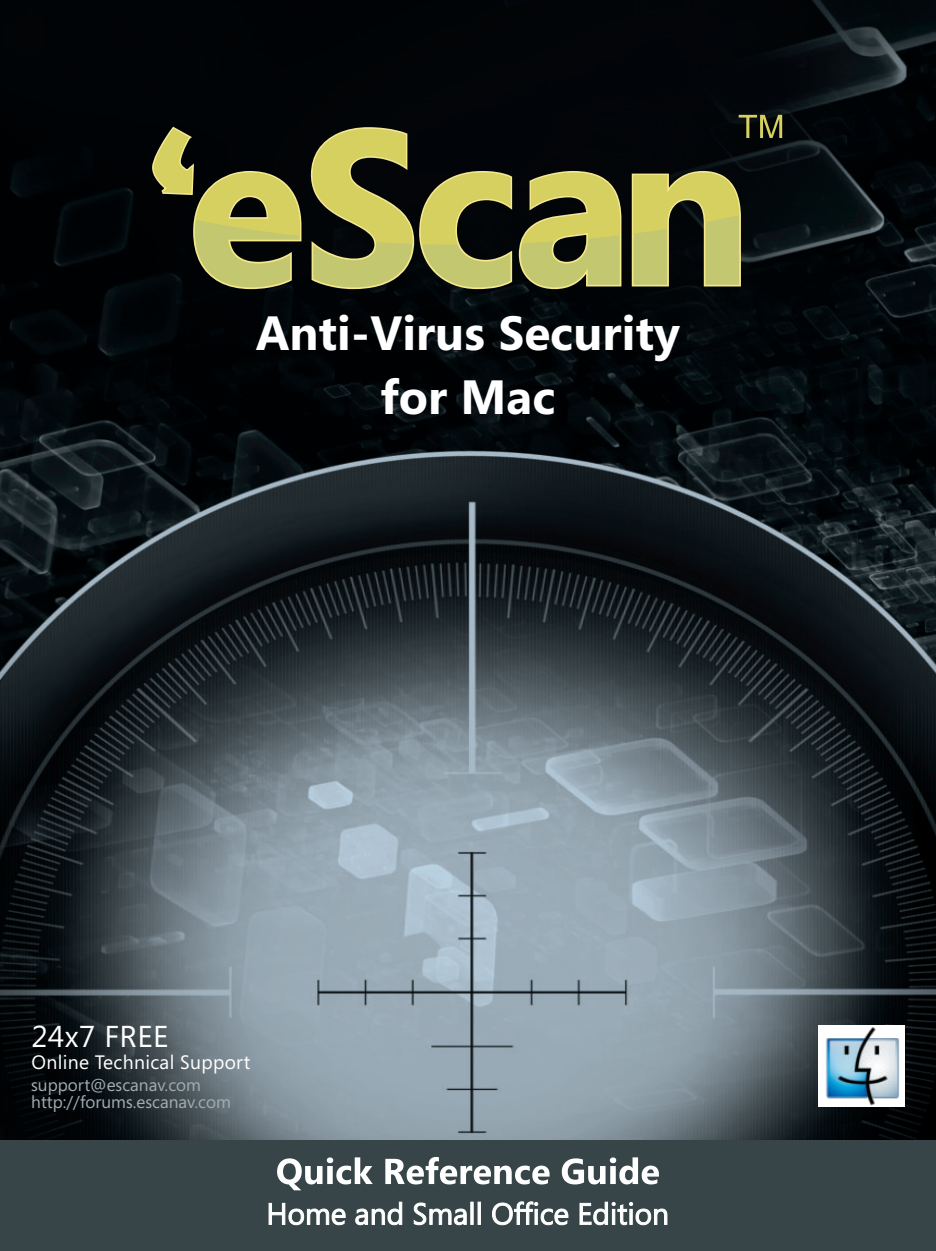
<style>
.page{position:relative;width:936px;height:1251px;background:#fff}
.page>*{position:absolute;margin:0;border:0;box-sizing:border-box;transform-origin:0 0}
.t1{font:700 48px/63.9px "Segoe";color:#fff;text-align:center}
.t2{font:30.3px "Segoe";letter-spacing:.015em;color:#fff}
.t3{font:19.5px "Segoe";letter-spacing:.015em;color:#fff}
.t4{font:17.4px/17.7px "Segoe";color:#a1adb3}
</style>
<div class="page">
<img style="left:0;top:1px;width:935px;height:1139px">
<div style="left:0;top:1140px;width:935px;height:110px;background:#374548"></div>
<svg style="left:738px;top:115px;width:44px;height:23px"></svg>
<svg style="left:150px;top:124px;width:592px;height:167px;background:#121410"></svg>
<svg style="left:154px;top:129px;width:585px;height:158px;background:#737542"></svg>
<svg style="left:154px;top:129px;width:465px;height:115px;background:#605f31"></svg>
<div style="left:818px;top:1025px;width:86px;height:81px;background:#fff"></div>
<img style="left:825px;top:1027px;width:75px;height:78px">
<svg style="left:268px;top:1201px;width:399px;height:24px"></svg>
<svg style="left:277px;top:1157px;width:382px;height:32px"></svg>
<h1 class="t1" style="left:256px;top:305px;width:425px">Anti-Virus Security for Mac</h1>
<h2 class="t2" style="left:31px;top:1023px;width:139px">24x7 FREE</h2>
<p class="t3" style="left:31px;top:1053px;width:220px">Online Technical Support</p>
<p class="t4" style="left:31px;top:1076px;width:201px">support@escanav.com http://forums.escanav.com</p>
</div>
